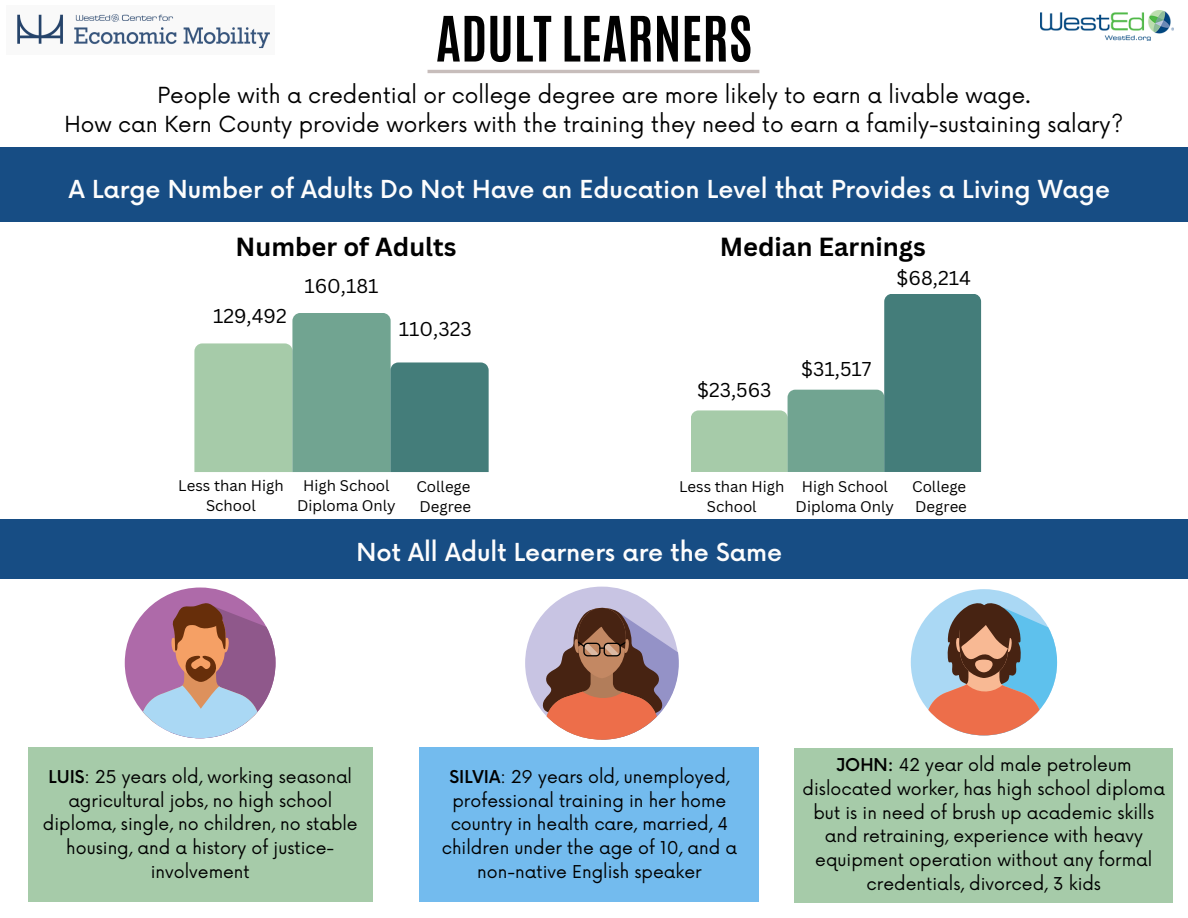
<style>
.page{position:relative;width:1188px;height:918px;background:#fff}
.page>*{position:absolute;margin:0;border:0;box-sizing:border-box;transform-origin:0 0}
.t1{font:700 53.1px "Antonio";color:#000}
.t2{font:700 25.5px "Canva Sans";color:#000}
.t3{font:500 24.15px "Now";color:#fdfdfd}
.t4{font:21.6px/29.2px "Now";color:#000;text-align:center}
.t5{font:19.5px "Canva Sans";color:#000}
.t6{font:17.25px/23.7px "Now";color:#000;text-align:center}
.t7{font:15px/20.2px "Canva Sans";color:#000;text-align:center}
.s1{font-weight:500}
</style>
<div class="page">
<hr style="left:428px;top:70px;width:331px;height:3px;background:#c7bdbb">
<div style="left:0;top:148px;width:1188px;height:74px;background:#174d84"></div>
<div style="left:0;top:519px;width:1188px;height:60px;background:#174d84"></div>
<div style="left:419px;top:747px;width:340px;height:155px;background:#73bbee"></div>
<div style="left:794px;top:748px;width:379px;height:155px;background:#a6cba9"></div>
<div style="left:28px;top:747px;width:344px;height:155px;background:#a6cba9"></div>
<img style="left:1041px;top:11px;width:132px;height:29px">
<svg style="left:194px;top:313px;width:295px;height:159px"></svg>
<img style="left:17px;top:14px;width:253px;height:35px">
<svg style="left:911px;top:589px;width:146px;height:146px"></svg>
<svg style="left:525px;top:587px;width:154px;height:153px"></svg>
<svg style="left:125px;top:588px;width:150px;height:150px"></svg>
<svg style="left:691px;top:294px;width:290px;height:178px"></svg>
<h1 class="t1" style="left:436px;top:1px;width:318px">ADULT LEARNERS</h1>
<p class="t4" style="left:64px;top:81px;width:1061px">People with a credential or college degree are more likely to earn a livable wage.<br>How can Kern County provide workers with the training they need to earn a family-sustaining salary?</p>
<h3 class="t3" style="left:69px;top:176px;width:1043px">A Large Number of Adults Do Not Have an Education Level that Provides a Living Wage</h3>
<h2 class="t2" style="left:236px;top:229px;width:222px">Number of Adults</h2>
<h2 class="t2" style="left:720px;top:229px;width:208px">Median Earnings</h2>
<p class="t5" style="left:213px;top:303px;width:75px">129,492</p>
<p class="t5" style="left:304px;top:272px;width:76px">160,181</p>
<p class="t5" style="left:399px;top:315px;width:74px">110,323</p>
<p class="t5" style="left:697px;top:376px;width:76px">$23,563</p>
<p class="t5" style="left:897px;top:265px;width:76px">$68,214</p>
<p class="t5" style="left:801px;top:355px;width:72px">$31,517</p>
<p class="t7" style="left:178px;top:475px;width:107px">Less than High<br>School</p>
<p class="t7" style="left:679px;top:476px;width:107px">Less than High<br>School</p>
<p class="t7" style="left:297px;top:475px;width:100px">High School<br>Diploma Only</p>
<p class="t7" style="left:796px;top:476px;width:100px">High School<br>Diploma Only</p>
<p class="t7" style="left:416px;top:476px;width:56px;text-align:left">College<br>Degree</p>
<p class="t7" style="left:912px;top:476px;width:56px;text-align:left">College<br>Degree</p>
<h3 class="t3" style="left:357px;top:539px;width:427px">Not All Adult Learners are the Same</h3>
<p class="t6" style="left:43px;top:766px;width:316px"><span class="s1">LUIS</span>: 25 years old, working seasonal agricultural jobs, no high school diploma, single, no children, no stable housing, and a history of justice&shy;involvement</p>
<p class="t6" style="left:442px;top:766px;width:297px"><span class="s1">SILVIA</span>: 29 years old, unemployed, professional training in her home country in health care, married, 4 children under the age of 10, and a non-native English speaker</p>
<p class="t6" style="left:803px;top:754px;width:364px"><span class="s1">JOHN:</span> 42 year old male petroleum dislocated worker, has high school diploma but is in need of brush up academic skills and retraining, experience with heavy equipment operation without any formal credentials, divorced, 3 kids</p>
</div>
